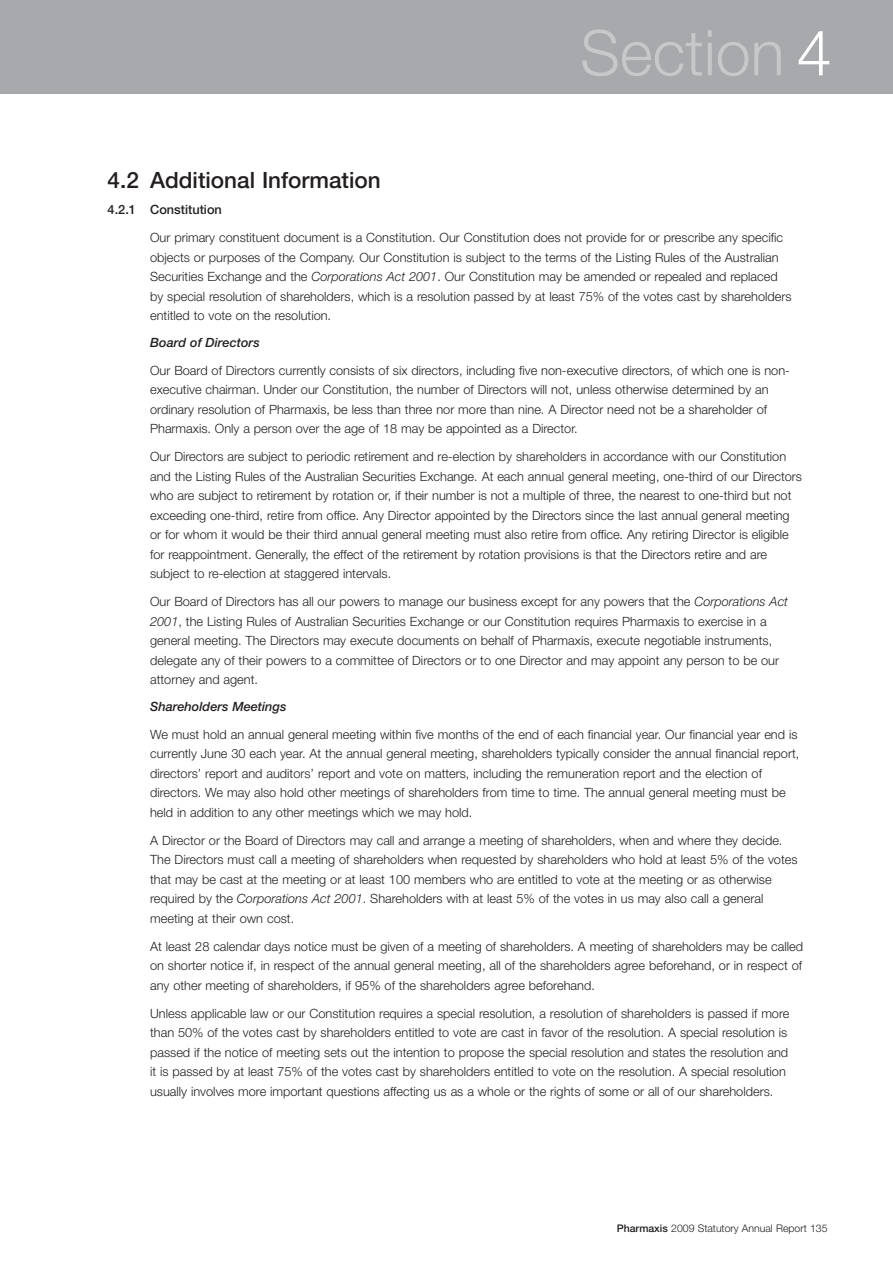
<style>
.page{position:relative;width:893px;height:1263px;background:#fff}
.page>*{position:absolute;margin:0;border:0;box-sizing:border-box;transform-origin:0 0}
.t1{font:300 63px "Helvetica Neue";color:#c6c8ca}
.t2{font:500 22.5px "Helvetica Neue";color:#231f20}
.t3{font:300 12.75px/19.5px "Helvetica Neue";color:#231f20}
.t4{font:italic 500 12.75px "Helvetica Neue";color:#231f20}
.t5{font:500 12.75px "Helvetica Neue";color:#231f20}
.t6{font:300 10.5px "Helvetica Neue";color:#231f20}
.s1{color:#fff}
.s2{font-style:italic}
.s3{font-weight:500}
</style>
<div class="page">
<div style="left:0;top:0;width:892px;height:94px;background:#a7a9ac"></div>
<h1 class="t1" style="left:580px;top:30px;width:253px">Section <span class="s1">4</span></h1>
<h2 class="t2" style="left:108px;top:172px;width:275px">4.2 Additional Information</h2>
<p class="t5" style="left:108px;top:205px;width:116px">4.2.1 Constitution</p>
<p class="t3" style="left:150px;top:229px;width:643px">Our primary constituent document is a Constitution. Our Constitution does not provide for or prescribe any specific objects or purposes of the Company. Our Constitution is subject to the terms of the Listing Rules of the Australian Securities Exchange and the <span class="s2">Corporations Act 2001</span>. Our Constitution may be amended or repealed and replaced by special resolution of shareholders, which is a resolution passed by at least 75% of the votes cast by shareholders entitled to vote on the resolution.</p>
<p class="t4" style="left:150px;top:338px;width:111px">Board of Directors</p>
<p class="t3" style="left:150px;top:362px;width:641px">Our Board of Directors currently consists of six directors, including five non-executive directors, of which one is non&shy;executive chairman. Under our Constitution, the number of Directors will not, unless otherwise determined by an ordinary resolution of Pharmaxis, be less than three nor more than nine. A Director need not be a shareholder of Pharmaxis. Only a person over the age of 18 may be appointed as a Director.</p>
<p class="t3" style="left:150px;top:448px;width:653px">Our Directors are subject to periodic retirement and re-election by shareholders in accordance with our Constitution and the Listing Rules of the Australian Securities Exchange. At each annual general meeting, one-third of our Directors who are subject to retirement by rotation or, if their number is not a multiple of three, the nearest to one-third but not exceeding one-third, retire from office. Any Director appointed by the Directors since the last annual general meeting or for whom it would be their third annual general meeting must also retire from office. Any retiring Director is eligible for reappointment. Generally, the effect of the retirement by rotation provisions is that the Directors retire and are subject to re-election at staggered intervals.</p>
<p class="t3" style="left:150px;top:593px;width:639px">Our Board of Directors has all our powers to manage our business except for any powers that the <span class="s2">Corporations Act 2001</span>, the Listing Rules of Australian Securities Exchange or our Constitution requires Pharmaxis to exercise in a general meeting. The Directors may execute documents on behalf of Pharmaxis, execute negotiable instruments, delegate any of their powers to a committee of Directors or to one Director and may appoint any person to be our attorney and agent.</p>
<p class="t4" style="left:150px;top:702px;width:138px">Shareholders Meetings</p>
<p class="t3" style="left:150px;top:726px;width:651px">We must hold an annual general meeting within five months of the end of each financial year. Our financial year end is currently June 30 each year. At the annual general meeting, shareholders typically consider the annual financial report, directors’ report and auditors’ report and vote on matters, including the remuneration report and the election of directors. We may also hold other meetings of shareholders from time to time. The annual general meeting must be held in addition to any other meetings which we may hold.</p>
<p class="t3" style="left:150px;top:832px;width:649px">A Director or the Board of Directors may call and arrange a meeting of shareholders, when and where they decide.<br>The Directors must call a meeting of shareholders when requested by shareholders who hold at least 5% of the votes that may be cast at the meeting or at least 100 members who are entitled to vote at the meeting or as otherwise required by the <span class="s2">Corporations Act 2001</span>. Shareholders with at least 5% of the votes in us may also call a general meeting at their own cost.</p>
<p class="t3" style="left:150px;top:938px;width:654px;text-align:justify">At least 28 calendar days notice must be given of a meeting of shareholders. A meeting of shareholders may be called on shorter notice if, in respect of the annual general meeting, all of the shareholders agree beforehand, or in respect of any other meeting of shareholders, if 95% of the shareholders agree beforehand.</p>
<p class="t3" style="left:150px;top:1005px;width:641px">Unless applicable law or our Constitution requires a special resolution, a resolution of shareholders is passed if more than 50% of the votes cast by shareholders entitled to vote are cast in favor of the resolution. A special resolution is passed if the notice of meeting sets out the intention to propose the special resolution and states the resolution and it is passed by at least 75% of the votes cast by shareholders entitled to vote on the resolution. A special resolution usually involves more important questions affecting us as a whole or the rights of some or all of our shareholders.</p>
<p class="t6" style="left:617px;top:1225px;width:212px"><span class="s3">Pharmaxis</span> 2009 Statutory Annual Report 135</p>
</div>
